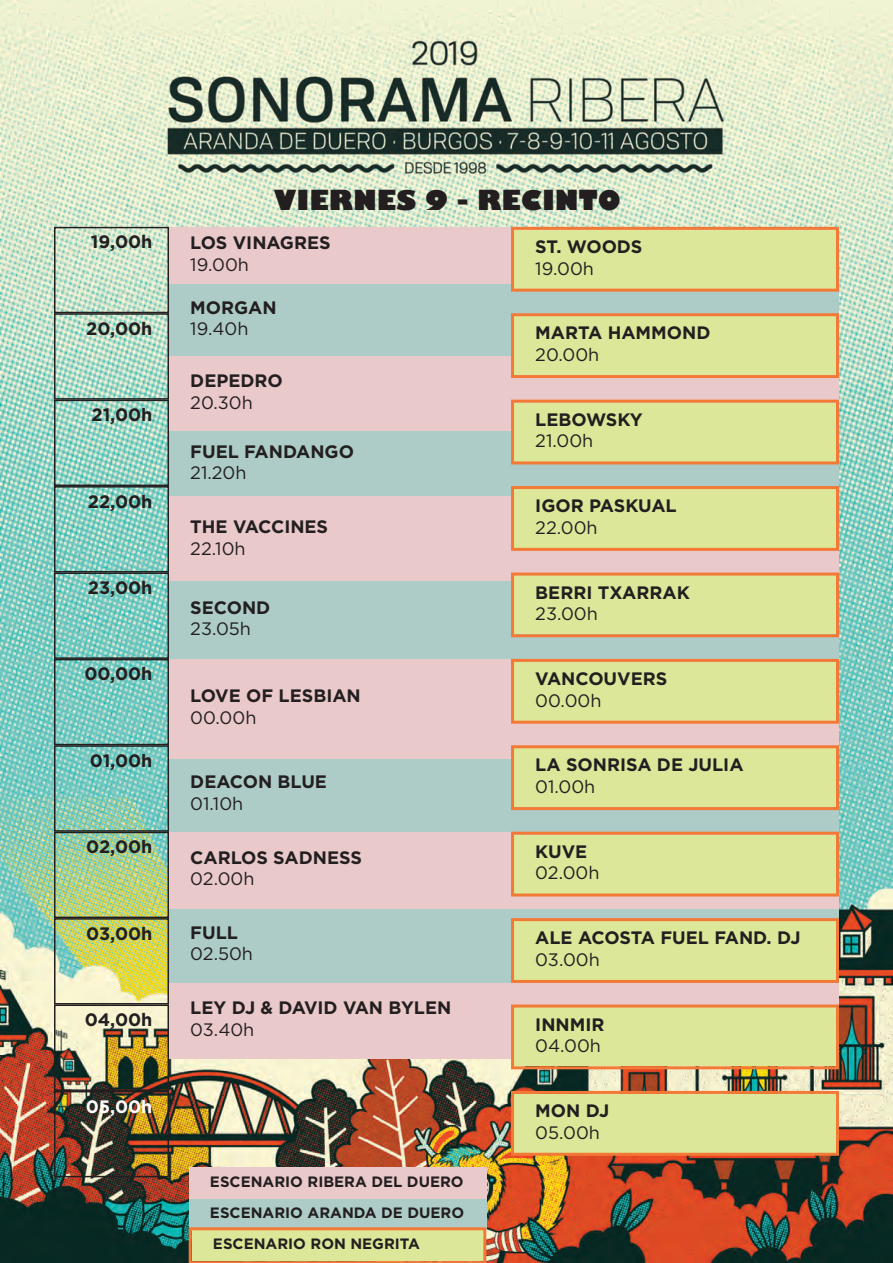
<style>
.page{position:relative;width:893px;height:1263px;background:#fff}
.page>*{position:absolute;margin:0;border:0;box-sizing:border-box;transform-origin:0 0}
.t1{font:800 27px "Gill Sans";color:#231f20}
.t2{font:700 18px "Gotham HTF";color:#231f20}
.t3{font:18px "Gotham HTF";color:#231f20}
.t4{font:700 18px "Gotham HTF";color:#fff}
.t5{font:700 15px/30.5px "Gotham HTF";color:#231f20}
</style>
<div class="page">
<img style="left:0;top:0;width:893px;height:797px">
<img style="left:0;top:797px;width:893px;height:466px">
<div style="left:169px;top:227px;width:670px;height:57px;background:#eac9ca"></div>
<div style="left:169px;top:284px;width:670px;height:72px;background:#adccc7"></div>
<div style="left:169px;top:431px;width:670px;height:66px;background:#adccc7"></div>
<div style="left:169px;top:757px;width:670px;height:75px;background:#adccc7"></div>
<div style="left:169px;top:907px;width:670px;height:76px;background:#adccc7"></div>
<div style="left:54px;top:227px;width:115px;height:86px;border:2px solid #231f20"></div>
<div style="left:54px;top:313px;width:115px;height:87px;border:2px solid #231f20"></div>
<div style="left:54px;top:400px;width:115px;height:86px;border:2px solid #231f20"></div>
<div style="left:54px;top:486px;width:115px;height:86px;border:2px solid #231f20"></div>
<div style="left:54px;top:572px;width:115px;height:87px;border:2px solid #231f20"></div>
<div style="left:54px;top:659px;width:115px;height:86px;border:2px solid #231f20"></div>
<div style="left:54px;top:745px;width:115px;height:87px;border:2px solid #231f20"></div>
<div style="left:54px;top:832px;width:115px;height:86px;border:2px solid #231f20"></div>
<div style="left:54px;top:918px;width:115px;height:86px;border:2px solid #231f20"></div>
<div style="left:54px;top:1004px;width:115px;height:87px;border:2px solid #231f20"></div>
<div style="left:54px;top:1091px;width:115px;height:86px;border:2px solid #231f20"></div>
<div style="left:169px;top:356px;width:670px;height:75px;background:#eac9ca"></div>
<div style="left:169px;top:496px;width:670px;height:87px;background:#eac9ca"></div>
<div style="left:169px;top:581px;width:670px;height:78px;background:#adccc7"></div>
<div style="left:169px;top:659px;width:670px;height:99px;background:#eac9ca"></div>
<div style="left:169px;top:832px;width:670px;height:76px;background:#eac9ca"></div>
<div style="left:169px;top:983px;width:670px;height:75px;background:#eac9ca"></div>
<div style="left:514px;top:230px;width:322px;height:59px;background:#dde799"></div>
<div style="left:511px;top:227px;width:328px;height:65px;border:3px solid #f37937"></div>
<div style="left:514px;top:575px;width:322px;height:59px;background:#dde799"></div>
<div style="left:511px;top:572px;width:328px;height:65px;border:3px solid #f37937"></div>
<div style="left:514px;top:662px;width:322px;height:59px;background:#dde799"></div>
<div style="left:511px;top:659px;width:328px;height:65px;border:3px solid #f37937"></div>
<div style="left:514px;top:748px;width:322px;height:59px;background:#dde799"></div>
<div style="left:511px;top:745px;width:328px;height:65px;border:3px solid #f37937"></div>
<div style="left:514px;top:835px;width:322px;height:58px;background:#dde799"></div>
<div style="left:511px;top:832px;width:328px;height:64px;border:3px solid #f37937"></div>
<div style="left:514px;top:921px;width:322px;height:59px;background:#dde799"></div>
<div style="left:511px;top:918px;width:328px;height:65px;border:3px solid #f37937"></div>
<div style="left:514px;top:1007px;width:322px;height:59px;background:#dde799"></div>
<div style="left:511px;top:1004px;width:328px;height:65px;border:3px solid #f37937"></div>
<div style="left:514px;top:1094px;width:322px;height:59px;background:#dde799"></div>
<div style="left:511px;top:1091px;width:328px;height:65px;border:3px solid #f37937"></div>
<div style="left:514px;top:316px;width:322px;height:59px;background:#dde799"></div>
<div style="left:511px;top:313px;width:328px;height:65px;border:3px solid #f37937"></div>
<div style="left:514px;top:403px;width:322px;height:58px;background:#dde799"></div>
<div style="left:511px;top:400px;width:328px;height:64px;border:3px solid #f37937"></div>
<div style="left:514px;top:489px;width:322px;height:59px;background:#dde799"></div>
<div style="left:511px;top:486px;width:328px;height:65px;border:3px solid #f37937"></div>
<img style="left:57px;top:36px;width:777px;height:181px">
<div style="left:189px;top:1167px;width:297px;height:32px;background:#eac9ca"></div>
<div style="left:189px;top:1199px;width:297px;height:29px;background:#adccc7"></div>
<svg style="left:189px;top:1227px;width:297px;height:36px;background:#dfd58a"></svg>
<h1 class="t1" style="left:274px;top:184px;width:349px">VIERNES 9 - RECINTO</h1>
<p class="t2" style="left:91px;top:232px;width:63px">19,00h</p>
<p class="t2" style="left:86px;top:318px;width:68px">20,00h</p>
<p class="t2" style="left:190px;top:232px;width:142px">LOS VINAGRES</p>
<p class="t3" style="left:190px;top:254px;width:60px">19.00h</p>
<p class="t2" style="left:190px;top:297px;width:88px">MORGAN</p>
<p class="t3" style="left:190px;top:319px;width:60px">19.40h</p>
<p class="t2" style="left:535px;top:236px;width:109px">ST. WOODS</p>
<p class="t3" style="left:535px;top:258px;width:60px">19.00h</p>
<p class="t2" style="left:535px;top:323px;width:177px">MARTA HAMMOND</p>
<p class="t3" style="left:535px;top:344px;width:66px">20.00h</p>
<p class="t2" style="left:91px;top:404px;width:63px">21,00h</p>
<p class="t2" style="left:190px;top:371px;width:94px">DEPEDRO</p>
<p class="t3" style="left:190px;top:392px;width:64px">20.30h</p>
<p class="t2" style="left:190px;top:441px;width:165px">FUEL FANDANGO</p>
<p class="t3" style="left:190px;top:463px;width:58px">21.20h</p>
<p class="t2" style="left:535px;top:409px;width:109px">LEBOWSKY</p>
<p class="t3" style="left:535px;top:431px;width:60px">21.00h</p>
<p class="t2" style="left:88px;top:491px;width:66px">22,00h</p>
<p class="t2" style="left:190px;top:516px;width:139px">THE VACCINES</p>
<p class="t3" style="left:190px;top:538px;width:57px">22.10h</p>
<p class="t2" style="left:535px;top:495px;width:143px">IGOR PASKUAL</p>
<p class="t3" style="left:535px;top:517px;width:64px">22.00h</p>
<p class="t2" style="left:88px;top:577px;width:66px">23,00h</p>
<p class="t2" style="left:190px;top:597px;width:82px">SECOND</p>
<p class="t3" style="left:190px;top:619px;width:62px">23.05h</p>
<p class="t2" style="left:535px;top:582px;width:156px">BERRI TXARRAK</p>
<p class="t3" style="left:535px;top:603px;width:64px">23.00h</p>
<p class="t2" style="left:84px;top:664px;width:70px">00,00h</p>
<p class="t2" style="left:190px;top:686px;width:172px">LOVE OF LESBIAN</p>
<p class="t3" style="left:190px;top:707px;width:68px">00.00h</p>
<p class="t2" style="left:535px;top:668px;width:133px">VANCOUVERS</p>
<p class="t3" style="left:535px;top:690px;width:68px">00.00h</p>
<p class="t2" style="left:90px;top:750px;width:64px">01,00h</p>
<p class="t2" style="left:190px;top:771px;width:138px">DEACON BLUE</p>
<p class="t3" style="left:190px;top:793px;width:55px">01.10h</p>
<p class="t2" style="left:535px;top:755px;width:210px">LA SONRISA DE JULIA</p>
<p class="t3" style="left:535px;top:776px;width:62px">01.00h</p>
<p class="t2" style="left:86px;top:836px;width:68px">02,00h</p>
<p class="t2" style="left:190px;top:847px;width:173px">CARLOS SADNESS</p>
<p class="t3" style="left:190px;top:869px;width:66px">02.00h</p>
<p class="t2" style="left:535px;top:841px;width:54px">KUVE</p>
<p class="t3" style="left:535px;top:863px;width:66px">02.00h</p>
<p class="t2" style="left:86px;top:923px;width:68px">03,00h</p>
<p class="t2" style="left:190px;top:922px;width:49px">FULL</p>
<p class="t3" style="left:190px;top:943px;width:64px">02.50h</p>
<p class="t2" style="left:535px;top:927px;width:267px">ALE ACOSTA FUEL FAND. DJ</p>
<p class="t3" style="left:535px;top:949px;width:66px">03.00h</p>
<p class="t2" style="left:85px;top:1009px;width:69px">04,00h</p>
<p class="t2" style="left:190px;top:997px;width:263px">LEY DJ &amp; DAVID VAN BYLEN</p>
<p class="t3" style="left:190px;top:1019px;width:66px">03.40h</p>
<p class="t2" style="left:535px;top:1014px;width:71px">INNMIR</p>
<p class="t3" style="left:535px;top:1035px;width:67px">04.00h</p>
<p class="t4" style="left:86px;top:1096px;width:68px">05,00h</p>
<p class="t2" style="left:535px;top:1100px;width:75px">MON DJ</p>
<p class="t3" style="left:535px;top:1122px;width:66px">05.00h</p>
<p class="t5" style="left:210px;top:1167px;width:256px">ESCENARIO RIBERA DEL DUERO<br>ESCENARIO ARANDA DE DUERO</p>
<p class="t5" style="left:213px;top:1229px;width:209px">ESCENARIO RON NEGRITA</p>
</div>
